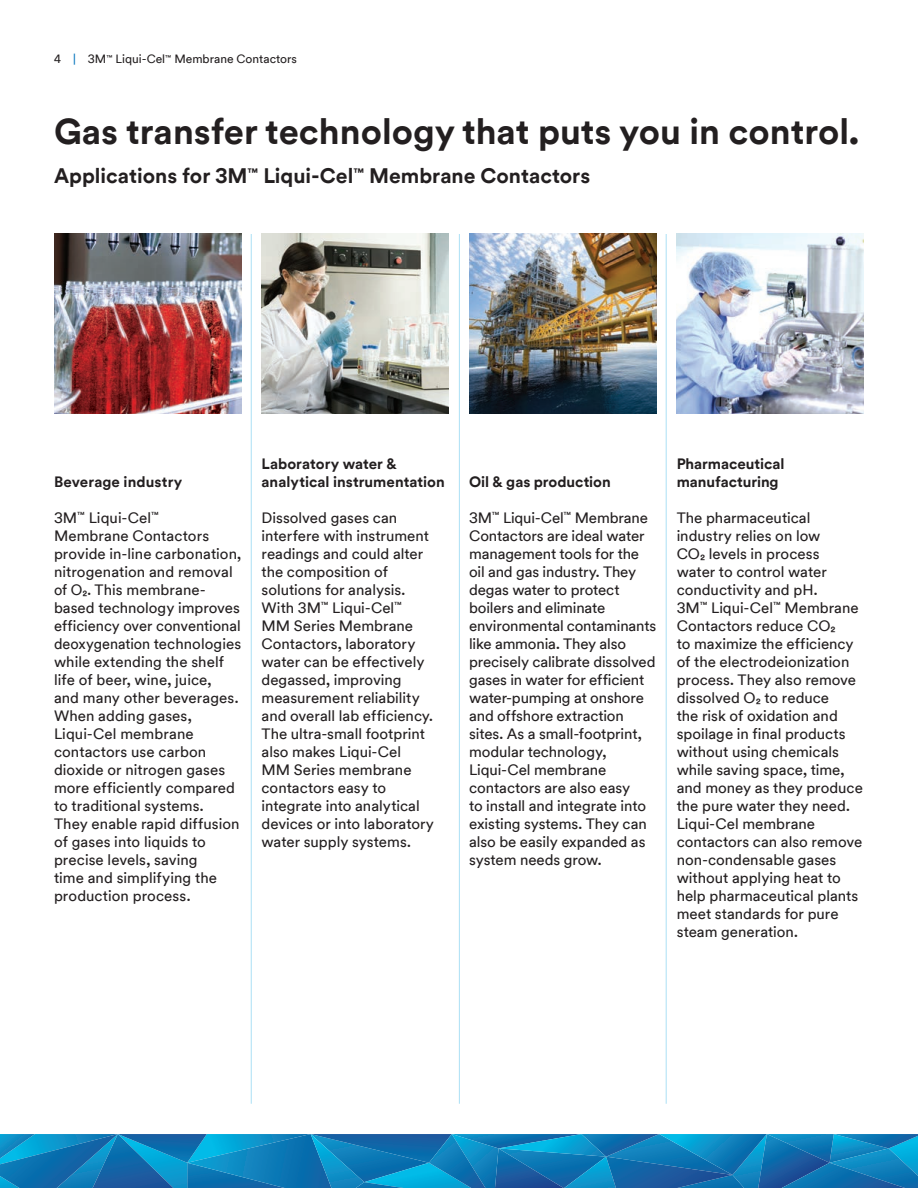
<style>
.page{position:relative;width:918px;height:1188px;background:#fff}
.page>*{position:absolute;margin:0;border:0;box-sizing:border-box;transform-origin:0 0}
.t1{font:36px "Byhwbf 3 M Circular TT Bold";color:#231f20}
.t2{font:21px "Byhwbf 3 M Circular TT Bold";color:#231f20}
.t3{font:15px/18px "Nvblnc 3 M Circular TT Book";color:#231f20}
.t4{font:15px/18px "Byhwbf 3 M Circular TT Bold";color:#231f20}
.t5{font:12px "Nvblnc 3 M Circular TT Book";color:#231f20}
.s1{color:#0072bc}
.s2{font-family:"Rdxrdt 3 M Circular TT Book"}
</style>
<div class="page">
<hr style="left:666px;top:234px;width:1px;height:870px;background:#abe0f5">
<hr style="left:459px;top:234px;width:1px;height:870px;background:#abe0f5">
<hr style="left:251px;top:234px;width:1px;height:870px;background:#abe0f5">
<img style="left:54px;top:234px;width:187px;height:180px">
<img style="left:262px;top:234px;width:187px;height:180px">
<img style="left:469px;top:234px;width:187px;height:180px">
<img style="left:677px;top:234px;width:187px;height:180px">
<svg style="left:0;top:1134px;width:918px;height:54px;background:#0f7cb8"></svg>
<p class="t5" style="left:54px;top:51px;width:245px">4 <span class="s1">|</span> 3M<sup>™</sup> Liqui-Cel<sup>™</sup> Membrane Contactors</p>
<h2 class="t1" style="left:54px;top:106px;width:807px">Gas transfer technology that puts you in control.</h2>
<h3 class="t2" style="left:54px;top:161px;width:538px">Applications for 3M<sup>™</sup> Liqui-Cel<sup>™</sup> Membrane Contactors</h3>
<h4 class="t4" style="left:54px;top:472px;width:130px">Beverage industry</h4>
<p class="t3" style="left:54px;top:508px;width:189px">3M<sup>™</sup> Liqui-Cel<sup>™<br></sup>Membrane Contactors provide in-line carbonation, nitrogenation and removal <span class="s2">of O₂.</span> This membrane&shy;based technology improves efficiency over conventional deoxygenation technologies while extending the shelf life of beer, wine, juice,<br>and many other beverages.<br>When adding gases,<br>Liqui-Cel membrane contactors use carbon dioxide or nitrogen gases more efficiently compared to traditional systems.<br>They enable rapid diffusion of gases into liquids to precise levels, saving<br>time and simplifying the production process.</p>
<h4 class="t4" style="left:262px;top:454px;width:185px">Laboratory water &amp; analytical instrumentation</h4>
<p class="t3" style="left:262px;top:508px;width:174px">Dissolved gases can interfere with instrument readings and could alter the composition of solutions for analysis.<br>With 3M<sup>™</sup> Liqui-Cel<sup>™<br></sup>MM Series Membrane<br>Contactors, laboratory water can be effectively degassed, improving measurement reliability and overall lab efficiency.<br>The ultra-small footprint also makes Liqui-Cel<br>MM Series membrane contactors easy to integrate into analytical devices or into laboratory water supply systems.</p>
<h4 class="t4" style="left:469px;top:472px;width:143px">Oil &amp; gas production</h4>
<p class="t3" style="left:469px;top:508px;width:189px">3M<sup>™</sup> Liqui-Cel<sup>™</sup> Membrane<br>Contactors are ideal water management tools for the oil and gas industry. They degas water to protect boilers and eliminate environmental contaminants like ammonia. They also precisely calibrate dissolved gases in water for efficient water-pumping at onshore and offshore extraction sites. As a small-footprint, modular technology,<br>Liqui-Cel membrane contactors are also easy<br>to install and integrate into existing systems. They can also be easily expanded as system needs grow.</p>
<h4 class="t4" style="left:677px;top:454px;width:109px">Pharmaceutical manufacturing</h4>
<p class="t3" style="left:677px;top:508px;width:188px">The pharmaceutical industry relies on low<br><span class="s2">CO₂ levels in process<br></span>water to control water conductivity and pH.<br>3M<sup>™</sup> Liqui-Cel<sup>™</sup> Membrane<br><span class="s2">Contactors reduce CO₂<br></span>to maximize the efficiency of the electrodeionization process. They also remove <span class="s2">dissolved O₂ to reduce<br></span>the risk of oxidation and spoilage in final products without using chemicals while saving space, time, and money as they produce the pure water they need.<br>Liqui-Cel membrane contactors can also remove non-condensable gases without applying heat to help pharmaceutical plants meet standards for pure steam generation.</p>
</div>
